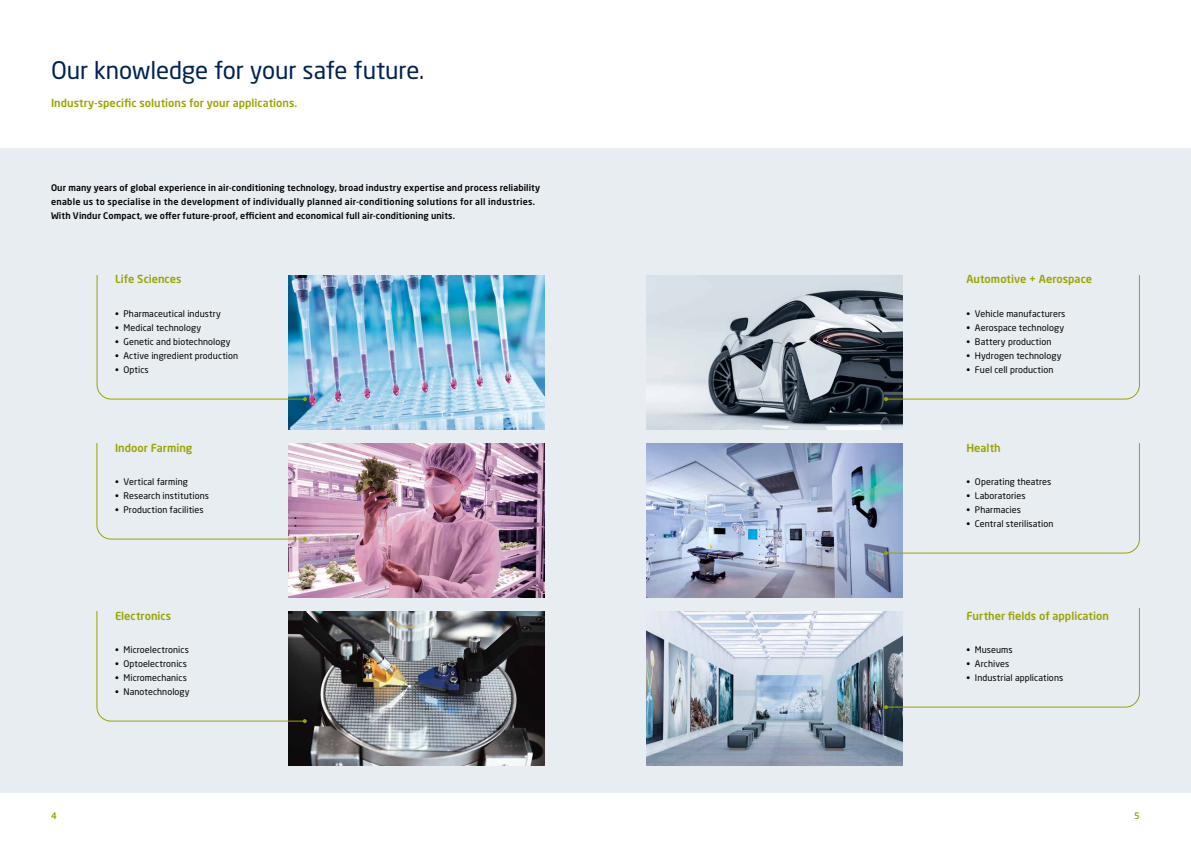
<style>
.page{position:relative;width:1191px;height:842px;background:#fff}
.page>*{position:absolute;margin:0;border:0;box-sizing:border-box;transform-origin:0 0}
.t1{font:24px "Neo Sans W1 G";letter-spacing:-.005em;color:#002252}
.t2{font:500 11px "Neo Sans W1 G";letter-spacing:.005em;color:#99a400}
.t3{font:9px "Neo Sans W1 G";letter-spacing:.01em;color:#000}
.t4{font:500 9px/14px "Neo Sans W1 G";letter-spacing:.015em;color:#000}
.t5{font:500 9px "Neo Sans W1 G";color:#99a400}
</style>
<div class="page">
<div style="left:0;top:149px;width:1191px;height:644px;background:#e7edf1"></div>
<img style="left:288px;top:611px;width:256px;height:154px">
<img style="left:646px;top:611px;width:256px;height:154px">
<img style="left:288px;top:275px;width:256px;height:154px">
<img style="left:646px;top:275px;width:256px;height:154px">
<img style="left:288px;top:443px;width:256px;height:154px">
<img style="left:646px;top:443px;width:256px;height:154px">
<svg style="left:884px;top:275px;width:256px;height:126px"></svg>
<svg style="left:884px;top:443px;width:256px;height:112px"></svg>
<svg style="left:884px;top:608px;width:256px;height:101px"></svg>
<svg style="left:96px;top:275px;width:211px;height:126px"></svg>
<svg style="left:96px;top:443px;width:211px;height:98px"></svg>
<svg style="left:96px;top:611px;width:211px;height:112px"></svg>
<h1 class="t1" style="left:51px;top:56px;width:375px">Our knowledge for your safe future.</h1>
<p class="t2" style="left:51px;top:96px;width:248px">Industry-specific solutions for your applications.</p>
<p class="t4" style="left:51px;top:180px;width:491px">Our many years of global experience in air-conditioning technology, broad industry expertise and process reliability enable us to specialise in the development of individually planned air-conditioning solutions for all industries.<br>With Vindur Compact, we offer future-proof, efficient and economical full air-conditioning units.</p>
<p class="t2" style="left:115px;top:272px;width:68px">Life Sciences</p>
<p class="t2" style="left:966px;top:272px;width:127px">Automotive + Aerospace</p>
<p class="t3" style="left:115px;top:308px;width:107px">• Pharmaceutical industry</p>
<p class="t3" style="left:115px;top:322px;width:88px">• Medical technology</p>
<p class="t3" style="left:115px;top:336px;width:117px">• Genetic and biotechnology</p>
<p class="t3" style="left:115px;top:350px;width:125px">• Active ingredient production</p>
<p class="t3" style="left:115px;top:364px;width:35px">• Optics</p>
<p class="t3" style="left:966px;top:308px;width:101px">• Vehicle manufacturers</p>
<p class="t3" style="left:966px;top:322px;width:99px">• Aerospace technology</p>
<p class="t3" style="left:966px;top:336px;width:86px">• Battery production</p>
<p class="t3" style="left:966px;top:350px;width:97px">• Hydrogen technology</p>
<p class="t3" style="left:966px;top:364px;width:89px">• Fuel cell production</p>
<p class="t2" style="left:115px;top:440px;width:79px">Indoor Farming</p>
<p class="t2" style="left:966px;top:440px;width:36px">Health</p>
<p class="t3" style="left:115px;top:476px;width:74px">• Vertical farming</p>
<p class="t3" style="left:115px;top:490px;width:96px">• Research institutions</p>
<p class="t3" style="left:115px;top:504px;width:90px">• Production facilities</p>
<p class="t3" style="left:966px;top:476px;width:86px">• Operating theatres</p>
<p class="t3" style="left:966px;top:490px;width:61px">• Laboratories</p>
<p class="t3" style="left:966px;top:504px;width:56px">• Pharmacies</p>
<p class="t3" style="left:966px;top:518px;width:88px">• Central sterilisation</p>
<p class="t2" style="left:115px;top:608px;width:58px">Electronics</p>
<p class="t2" style="left:966px;top:608px;width:144px">Further fields of application</p>
<p class="t3" style="left:115px;top:644px;width:75px">• Microelectronics</p>
<p class="t3" style="left:115px;top:658px;width:74px">• Optoelectronics</p>
<p class="t3" style="left:115px;top:672px;width:73px">• Micromechanics</p>
<p class="t3" style="left:115px;top:686px;width:76px">• Nanotechnology</p>
<p class="t3" style="left:966px;top:644px;width:48px">• Museums</p>
<p class="t3" style="left:966px;top:658px;width:44px">• Archives</p>
<p class="t3" style="left:966px;top:672px;width:98px">• Industrial applications</p>
<p class="t5" style="left:51px;top:810px;width:7px">4</p>
<p class="t5" style="left:1134px;top:810px;width:7px">5</p>
</div>
